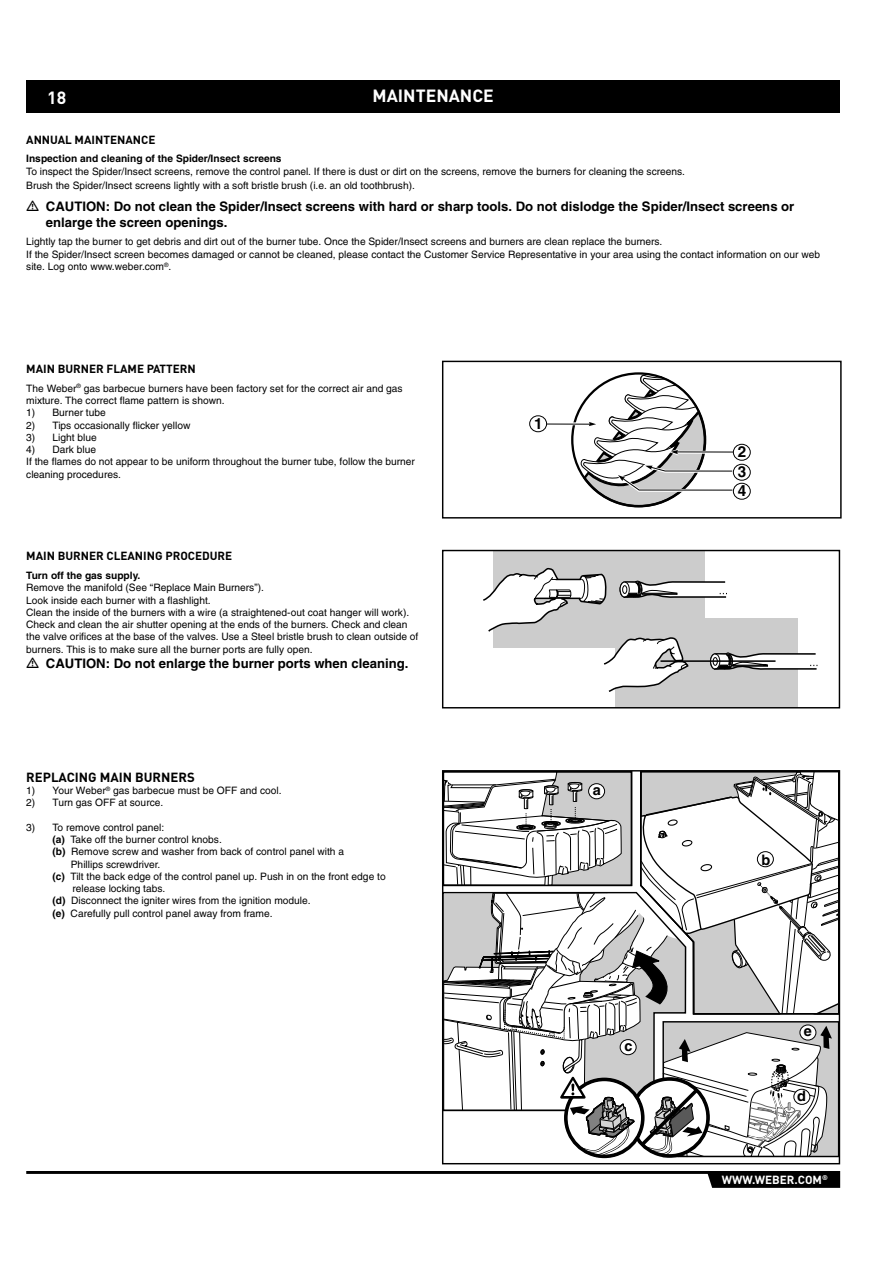
<style>
.page{position:relative;width:893px;height:1263px;background:#fff}
.page>*{position:absolute;margin:0;border:0;box-sizing:border-box;transform-origin:0 0}
.t1{font:17.55px "DI Nkerned";color:#fff}
.t2{font:700 15.3px/19.5px "Helvetica";color:#000;text-align:justify}
.t3{font:700 14.55px "Helvetica";color:#000}
.t4{font:700 13.2px/15.8px "Helvetica";color:#000}
.t5{font:13.2px "DI Nkerned";color:#000}
.t6{font:11.7px "DI Nkerned";color:#000}
.t7{font:11.7px "DI Nkerned";color:#fff}
.t8{font:10.2px/12.3px "Helvetica";color:#000}
.t9{font:700 10.2px "Helvetica";color:#000}
.s1{font-weight:700}
</style>
<div class="page">
<div style="left:26px;top:80px;width:814px;height:32px;background:#000"></div>
<hr style="left:26px;top:1171px;width:683px;height:3px;background:#000">
<svg style="left:707px;top:1171px;width:133px;height:17px;background:#060606"></svg>
<svg style="left:442px;top:360px;width:398px;height:799px"></svg>
<div style="left:442px;top:770px;width:398px;height:394px;border:1px solid #000"></div>
<h1 class="t1" style="left:47px;top:91px;width:21px">18</h1>
<h1 class="t1" style="left:373px;top:89px;width:123px">MAINTENANCE</h1>
<p class="t6" style="left:26px;top:135px;width:131px">ANNUAL MAINTENANCE</p>
<p class="t9" style="left:26px;top:155px;width:257px">Inspection and cleaning of the Spider/Insect screens</p>
<p class="t8" style="left:26px;top:165px;width:660px;line-height:14px">To inspect the Spider/Insect screens, remove the control panel. If there is dust or dirt on the screens, remove the burners for cleaning the screens.<br>Brush the Spider/Insect screens lightly with a soft bristle brush (i.e. an old toothbrush).</p>
<p class="t4" style="left:46px;top:200px;width:750px">CAUTION: Do not clean the Spider/Insect screens with hard or sharp tools. Do not dislodge the Spider/Insect screens or enlarge the screen openings.</p>
<p class="t8" style="left:26px;top:237px;width:795px">Lightly tap the burner to get debris and dirt out of the burner tube. Once the Spider/Insect screens and burners are clean replace the burners.<br>If the Spider/Insect screen becomes damaged or cannot be cleaned, please contact the Customer Service Representative in your area using the contact information on our web site. Log onto www.weber.com<sup>®</sup>.</p>
<p class="t6" style="left:26px;top:365px;width:171px">MAIN BURNER FLAME PATTERN</p>
<p class="t8" style="left:26px;top:383px;width:378px">The Weber<sup>®</sup> gas barbecue burners have been factory set for the correct air and gas mixture. The correct flame pattern is shown.</p>
<p class="t8" style="left:26px;top:408px;width:81px">1) Burner tube</p>
<p class="t8" style="left:26px;top:420px;width:166px">2) Tips occasionally flicker yellow</p>
<p class="t8" style="left:26px;top:432px;width:72px">3) Light blue</p>
<p class="t8" style="left:26px;top:444px;width:390px">4) Dark blue<br>If the flames do not appear to be uniform throughout the burner tube, follow the burner cleaning procedures.</p>
<p class="t6" style="left:26px;top:552px;width:208px">MAIN BURNER CLEANING PROCEDURE</p>
<p class="t9" style="left:26px;top:572px;width:116px">Turn off the gas supply.</p>
<p class="t8" style="left:26px;top:583px;width:394px">Remove the manifold (See “Replace Main Burners”).<br>Look inside each burner with a flashlight.<br>Clean the inside of the burners with a wire (a straightened-out coat hanger will work).<br>Check and clean the air shutter opening at the ends of the burners. Check and clean the valve orifices at the base of the valves. Use a Steel bristle brush to clean outside of burners. This is to make sure all the burner ports are fully open.</p>
<p class="t4" style="left:46px;top:657px;width:364px">CAUTION: Do not enlarge the burner ports when cleaning.</p>
<p class="t5" style="left:26px;top:772px;width:170px">REPLACING MAIN BURNERS</p>
<p class="t8" style="left:26px;top:785px;width:257px">1) Your Weber<sup>®</sup> gas barbecue must be OFF and cool.</p>
<p class="t8" style="left:26px;top:798px;width:139px">2) Turn gas OFF at source.</p>
<p class="t8" style="left:26px;top:822px;width:140px">3) To remove control panel:</p>
<p class="t8" style="left:53px;top:834px;width:171px"><span class="s1">(a)</span> Take off the burner control knobs.</p>
<p class="t8" style="left:53px;top:847px;width:293px"><span class="s1">(b)</span> Remove screw and washer from back of control panel with a</p>
<p class="t8" style="left:71px;top:859px;width:91px">Phillips screwdriver.</p>
<p class="t8" style="left:53px;top:871px;width:335px"><span class="s1">(c)</span> Tilt the back edge of the control panel up. Push in on the front edge to</p>
<p class="t8" style="left:72px;top:883px;width:95px">release locking tabs.</p>
<p class="t8" style="left:53px;top:896px;width:260px"><span class="s1">(d)</span> Disconnect the igniter wires from the ignition module.</p>
<p class="t8" style="left:53px;top:908px;width:222px"><span class="s1">(e)</span> Carefully pull control panel away from frame.</p>
<h2 class="t2" style="left:534px;top:415px;width:10px">1</h2>
<h2 class="t2" style="left:738px;top:444px;width:10px">2<br>3<br>4</h2>
<h3 class="t3" style="left:593px;top:784px;width:10px">a</h3>
<h3 class="t3" style="left:624px;top:1041px;width:10px">c</h3>
<h3 class="t3" style="left:761px;top:854px;width:10px">b</h3>
<h3 class="t3" style="left:804px;top:1026px;width:10px">e</h3>
<h3 class="t3" style="left:797px;top:1091px;width:10px">d</h3>
<p class="t7" style="left:722px;top:1176px;width:107px">WWW.WEBER.COM<sup>®</sup></p>
</div>
